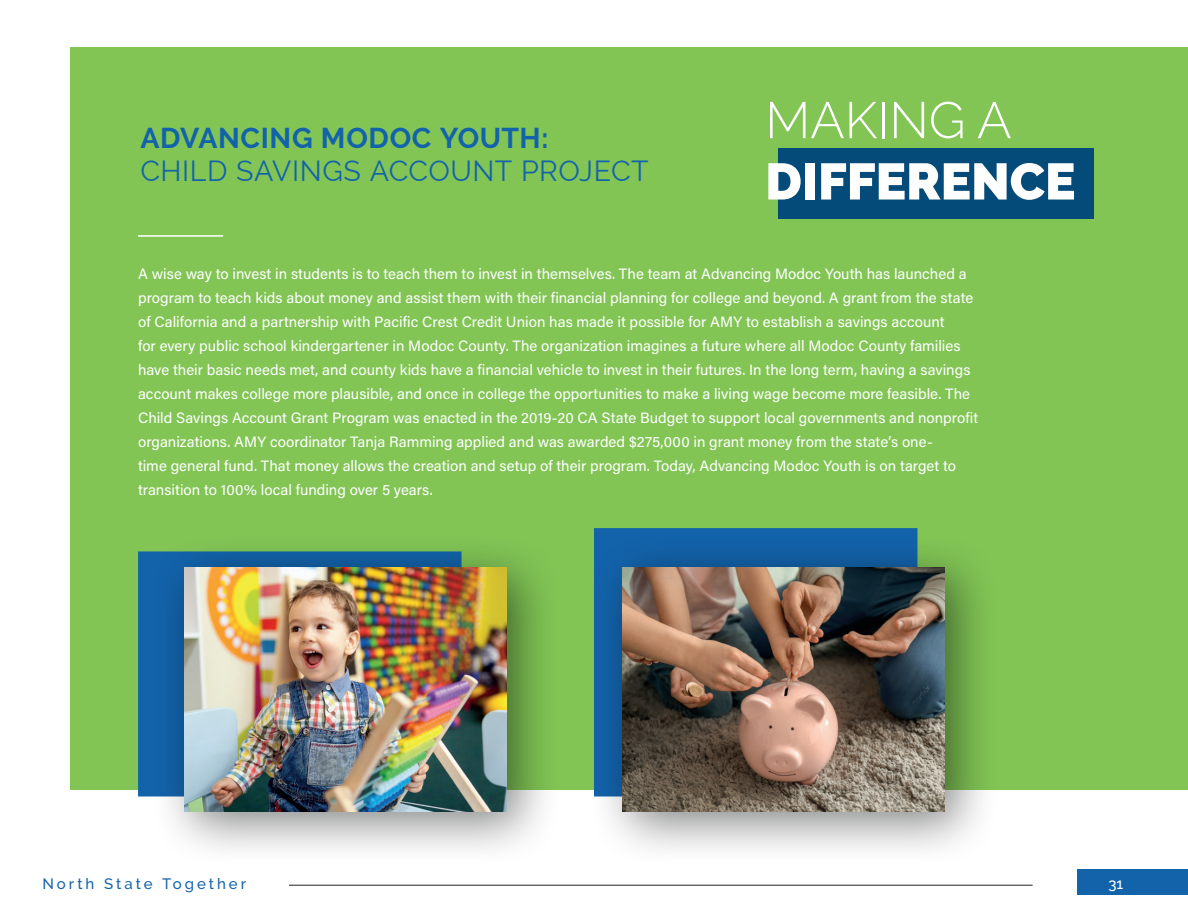
<style>
.page{position:relative;width:1188px;height:918px;background:#fff}
.page>*{position:absolute;margin:0;border:0;box-sizing:border-box;transform-origin:0 0}
.t1{font:900 51.15px "Raleway";color:#fff}
.t2{font:300 51.15px "Raleway";color:#fff}
.t3{font:28.5px "Raleway";letter-spacing:.015em;color:#1363ab}
.t4{font:700 28.5px "Raleway";letter-spacing:.02em;color:#1363ab}
.t5{font:15px/24px "Acumin Pro";color:#fff}
.t6{font:500 15px "Raleway";letter-spacing:.2em;color:#1363ab}
.t7{font:500 15px "Raleway";color:#fff}
</style>
<div class="page">
<div style="left:70px;top:47px;width:1118px;height:743px;background:#82c555"></div>
<div style="left:778px;top:148px;width:316px;height:71px;background:#044b7a"></div>
<hr style="left:138px;top:235px;width:85px;height:2px;background:#fff">
<div style="left:138px;top:551px;width:324px;height:245px;background:#1363ab"></div>
<div style="left:149px;top:533px;width:413px;height:335px;background:#000405;opacity:.5"></div>
<img style="left:184px;top:568px;width:322px;height:243px">
<div style="left:587px;top:533px;width:414px;height:335px;background:#000405;opacity:.5"></div>
<img style="left:623px;top:568px;width:321px;height:243px">
<div style="left:1078px;top:869px;width:110px;height:26px;background:#1363ab"></div>
<hr style="left:289px;top:885px;width:744px;height:1px;background:#231f20">
<h2 class="t4" style="left:141px;top:122px;width:409px">ADVANCING MODOC YOUTH:</h2>
<h2 class="t3" style="left:141px;top:155px;width:509px">CHILD SAVINGS ACCOUNT PROJECT</h2>
<h1 class="t2" style="left:765px;top:90px;width:248px">MAKING A</h1>
<h1 class="t1" style="left:765px;top:152px;width:312px">DIFFERENCE</h1>
<p class="t5" style="left:138px;top:261px;width:842px">A wise way to invest in students is to teach them to invest in themselves. The team at Advancing Modoc Youth has launched a program to teach kids about money and assist them with their financial planning for college and beyond. A grant from the state of California and a partnership with Pacific Crest Credit Union has made it possible for AMY to establish a savings account<br>for every public school kindergartener in Modoc County. The organization imagines a future where all Modoc County families have their basic needs met, and county kids have a financial vehicle to invest in their futures. In the long term, having a savings account makes college more plausible, and once in college the opportunities to make a living wage become more feasible. The Child Savings Account Grant Program was enacted in the 2019-20 CA State Budget to support local governments and nonprofit organizations. AMY coordinator Tanja Ramming applied and was awarded $275,000 in grant money from the state’s one-<br>time general fund. That money allows the creation and setup of their program. Today, Advancing Modoc Youth is on target to transition to 100% local funding over 5 years.</p>
<p class="t6" style="left:43px;top:875px;width:205px">North State Together</p>
<p class="t7" style="left:1108px;top:875px;width:16px">31</p>
</div>
